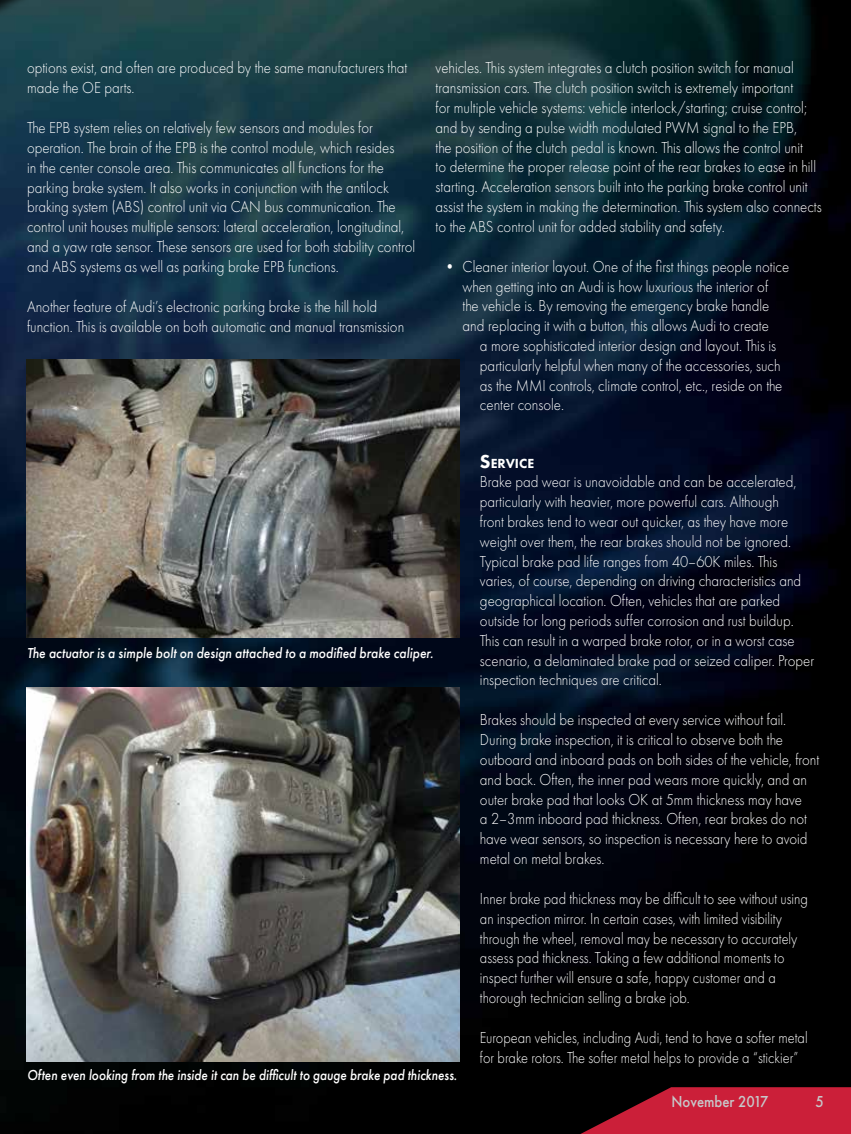
<style>
.page{position:relative;width:851px;height:1134px;background:#fff}
.page>*{position:absolute;margin:0;border:0;box-sizing:border-box;transform-origin:0 0}
.t1{font:300 16.5px/19.8px "Futura PT";color:#fff;scale:.9 1}
.t2{font:300 16.5px/19.8px "Futura PT";color:#fff;scale:.87 1}
.t3{font:500 16.5px "Futura PT";color:#c7c8ca;scale:.9 1}
.t4{font:italic 500 15px "Futura PT";color:#fff;scale:.88 1}
.t5{font:italic 500 15px "Futura PT";color:#fff;scale:.9 1}
.t6{font:800 13.65px "Futura PT";color:#fff}
.s1{font-size:19.5px}
</style>
<div class="page">
<img style="left:0;top:0;width:850px;height:1134px">
<div style="left:512px;top:1076px;width:338px;height:58px;background:#000"></div>
<svg style="left:580px;top:1087px;width:270px;height:47px"></svg>
<img style="left:27px;top:359px;width:432px;height:279px">
<img style="left:27px;top:687px;width:432px;height:375px">
<div style="left:0;top:0;width:36px;height:75px;background:#000;opacity:.75"></div>
<svg style="left:0;top:0;width:26px;height:60px;background:#1f464e"></svg>
<p class="t1" style="left:27px;top:58px;width:424px">options exist, and often are produced by the same manufacturers that made the OE parts.</p>
<p class="t1" style="left:27px;top:118px;width:433px">The EPB system relies on relatively few sensors and modules for operation. The brain of the EPB is the control module, which resides<br>in the center console area. This communicates all functions for the parking brake system. It also works in conjunction with the antilock braking system (ABS) control unit via CAN bus communication. The control unit houses multiple sensors: lateral acceleration, longitudinal, and a yaw rate sensor. These sensors are used for both stability control and ABS systems as well as parking brake EPB functions.</p>
<p class="t1" style="left:27px;top:297px;width:420px">Another feature of Audi’s electronic parking brake is the hill hold function. This is available on both automatic and manual transmission</p>
<p class="t1" style="left:435px;top:58px;width:430px">vehicles. This system integrates a clutch position switch for manual transmission cars. The clutch position switch is extremely important<br>for multiple vehicle systems: vehicle interlock/starting; cruise control; and by sending a pulse width modulated PWM signal to the EPB,<br>the position of the clutch pedal is known. This allows the control unit<br>to determine the proper release point of the rear brakes to ease in hill starting. Acceleration sensors built into the parking brake control unit assist the system in making the determination. This system also connects to the ABS control unit for added stability and safety.</p>
<p class="t1" style="left:442px;top:257px;width:387px;text-align:center">• Cleaner interior layout. One of the first things people notice when getting into an Audi is how luxurious the interior of<br>the vehicle is. By removing the emergency brake handle<br>and replacing it with a button, this allows Audi to create</p>
<p class="t1" style="left:480px;top:336px;width:337px">a more sophisticated interior design and layout. This is particularly helpful when many of the accessories, such as the MMI controls, climate control, etc., reside on the center console.</p>
<p class="t5" style="left:27px;top:644px;width:453px">The actuator is a simple bolt on design attached to a modified brake caliper.</p>
<p class="t4" style="left:27px;top:1066px;width:490px">Often even looking from the inside it can be difficult to gauge brake pad thickness.</p>
<p class="t6" style="left:480px;top:454px;width:54px"><span class="s1">S</span>ERVICE</p>
<p class="t1" style="left:480px;top:472px;width:373px">Brake pad wear is unavoidable and can be accelerated, particularly with heavier, more powerful cars. Although<br>front brakes tend to wear out quicker, as they have more weight over them, the rear brakes should not be ignored.<br>Typical brake pad life ranges from 40–60K miles. This varies, of course, depending on driving characteristics and geographical location. Often, vehicles that are parked outside for long periods suffer corrosion and rust buildup.<br>This can result in a warped brake rotor, or in a worst case scenario, a delaminated brake pad or seized caliper. Proper inspection techniques are critical.</p>
<p class="t1" style="left:480px;top:710px;width:378px">Brakes should be inspected at every service without fail.<br>During brake inspection, it is critical to observe both the outboard and inboard pads on both sides of the vehicle, front and back. Often, the inner pad wears more quickly, and an outer brake pad that looks OK at 5mm thickness may have<br>a 2–3mm inboard pad thickness. Often, rear brakes do not have wear sensors, so inspection is necessary here to avoid metal on metal brakes.</p>
<p class="t2" style="left:480px;top:889px;width:378px">Inner brake pad thickness may be difficult to see without using an inspection mirror. In certain cases, with limited visibility through the wheel, removal may be necessary to accurately assess pad thickness. Taking a few additional moments to inspect further will ensure a safe, happy customer and a thorough technician selling a brake job.</p>
<p class="t2" style="left:480px;top:1028px;width:378px">European vehicles, including Audi, tend to have a softer metal for brake rotors. The softer metal helps to provide a “stickier”</p>
<p class="t3" style="left:671px;top:1092px;width:109px">November 2017</p>
<p class="t3" style="left:815px;top:1092px;width:11px">5</p>
</div>
